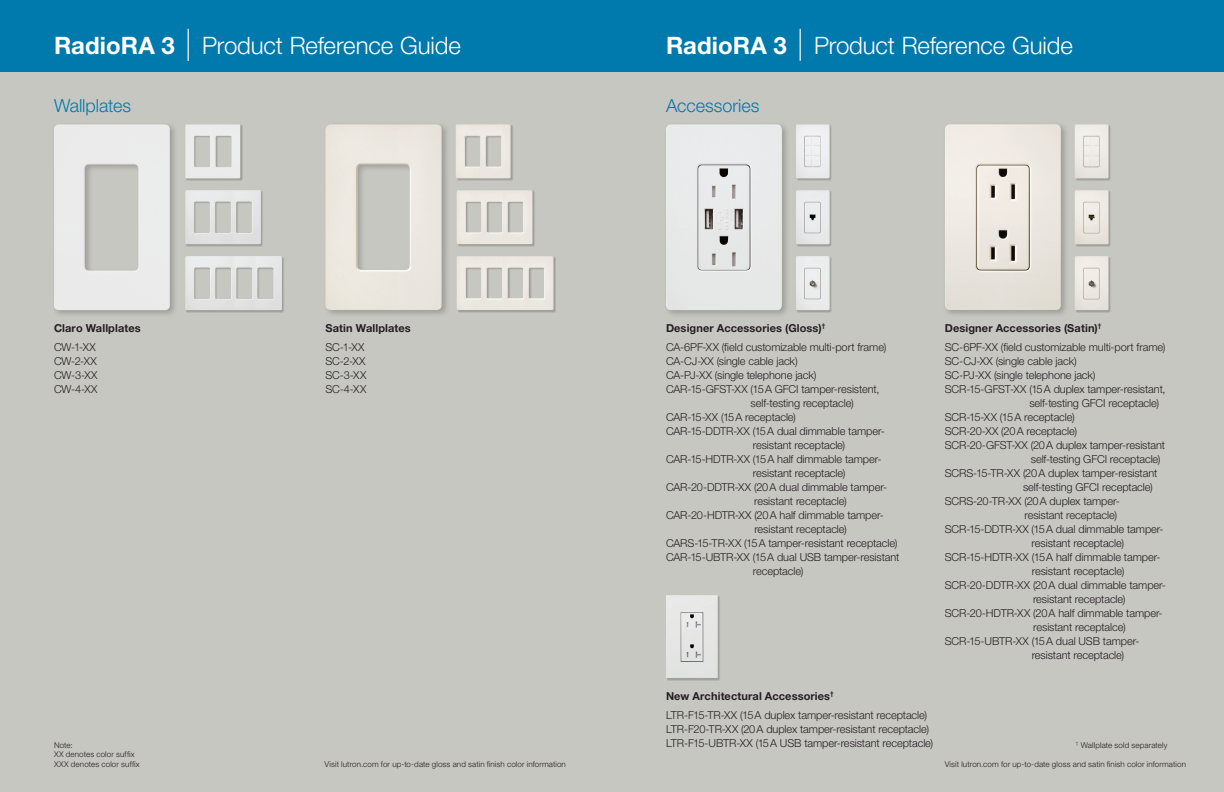
<style>
.page{position:relative;width:1224px;height:792px;background:#fff}
.page>*{position:absolute;margin:0;border:0;box-sizing:border-box;transform-origin:0 0}
.t1{font:300 24px "Helvetica Neue LT Std";letter-spacing:-.005em;color:#fff}
.Subhead{font:300 18px "Helvetica Neue LT Std";letter-spacing:-.005em;color:#0079ad}
.Text{font:300 11px/14px "Helvetica Neue LT Std";letter-spacing:-.01em;color:#231f20}
.Paragraph_Header{font:700 11px "Helvetica Neue LT Std";letter-spacing:.01em;color:#231f20}
.Text-2{font:300 8px "Helvetica Neue LT Std";letter-spacing:.015em;color:#231f20}
.s1{font-weight:700}
.s2{font-weight:100;font-size:32px}
</style>
<div class="page">
<div style="left:0;top:63px;width:1224px;height:729px;background:#c7c7c1"></div>
<div style="left:612px;top:0;width:612px;height:72px;background:#0079ad"></div>
<div style="left:0;top:0;width:612px;height:72px;background:#0079ad"></div>
<div style="left:51px;top:122px;width:127px;height:196px;background:#231f20;opacity:.25"></div>
<img style="left:54px;top:124px;width:116px;height:186px">
<div style="left:186px;top:125px;width:57px;height:56px;background:#231f20;opacity:.25"></div>
<img style="left:185px;top:124px;width:55px;height:54px">
<div style="left:185px;top:190px;width:78px;height:57px;background:#a4a49f"></div>
<img style="left:185px;top:190px;width:76px;height:54px">
<div style="left:186px;top:256px;width:99px;height:57px;background:#231f20;opacity:.25"></div>
<img style="left:185px;top:256px;width:97px;height:54px">
<div style="left:664px;top:122px;width:126px;height:196px;background:#231f20;opacity:.25"></div>
<img style="left:666px;top:124px;width:116px;height:186px">
<div style="left:796px;top:256px;width:36px;height:57px;background:#a6a6a1"></div>
<img style="left:796px;top:256px;width:34px;height:54px">
<div style="left:796px;top:190px;width:36px;height:57px;background:#a6a6a1"></div>
<img style="left:796px;top:190px;width:34px;height:54px">
<div style="left:796px;top:124px;width:36px;height:57px;background:#231f20;opacity:.25"></div>
<img style="left:796px;top:124px;width:34px;height:54px">
<div style="left:1075px;top:256px;width:36px;height:57px;background:#a4a49f"></div>
<img style="left:1075px;top:256px;width:34px;height:54px">
<div style="left:1075px;top:190px;width:36px;height:57px;background:#231f20;opacity:.25"></div>
<img style="left:1075px;top:190px;width:34px;height:54px">
<div style="left:943px;top:122px;width:126px;height:196px;background:#231f20;opacity:.25"></div>
<img style="left:945px;top:124px;width:116px;height:186px">
<div style="left:1075px;top:124px;width:36px;height:57px;background:#231f20;opacity:.25"></div>
<img style="left:1075px;top:124px;width:34px;height:54px">
<div style="left:323px;top:122px;width:127px;height:196px;background:#231f20;opacity:.25"></div>
<img style="left:325px;top:124px;width:117px;height:186px">
<div style="left:456px;top:124px;width:57px;height:57px;background:#231f20;opacity:.25"></div>
<img style="left:456px;top:124px;width:55px;height:54px">
<div style="left:457px;top:191px;width:78px;height:56px;background:#231f20;opacity:.25"></div>
<img style="left:457px;top:190px;width:75px;height:54px">
<div style="left:457px;top:257px;width:99px;height:56px;background:#231f20;opacity:.25"></div>
<img style="left:457px;top:256px;width:96px;height:54px">
<div style="left:666px;top:595px;width:54px;height:86px;background:#a1a09b"></div>
<img style="left:666px;top:595px;width:52px;height:83px">
<h1 class="t1" style="left:54px;top:31px;width:408px"><span class="s1">RadioRA 3</span> <span class="s2">|</span> Product Reference Guide</h1>
<h1 class="t1" style="left:666px;top:31px;width:408px"><span class="s1">RadioRA 3</span> <span class="s2">|</span> Product Reference Guide</h1>
<p class="Subhead" style="left:54px;top:94px;width:79px">Wallplates</p>
<p class="Subhead" style="left:666px;top:94px;width:95px">Accessories</p>
<p class="Paragraph_Header" style="left:54px;top:321px;width:88px">Claro Wallplates</p>
<p class="Text" style="left:54px;top:339px;width:43px">CW-1-XX</p>
<p class="Text" style="left:54px;top:353px;width:44px">CW-2-XX</p>
<p class="Text" style="left:54px;top:367px;width:45px">CW-3-XX</p>
<p class="Text" style="left:54px;top:381px;width:45px">CW-4-XX</p>
<p class="Text-2" style="left:54px;top:740px;width:20px">Note:</p>
<p class="Text-2" style="left:54px;top:750px;width:82px">XX denotes color suffix</p>
<p class="Text-2" style="left:54px;top:759px;width:87px">XXX denotes color suffix</p>
<p class="Paragraph_Header" style="left:325px;top:321px;width:87px">Satin Wallplates</p>
<p class="Text" style="left:325px;top:339px;width:41px">SC-1-XX</p>
<p class="Text" style="left:325px;top:353px;width:42px">SC-2-XX</p>
<p class="Text" style="left:325px;top:367px;width:42px">SC-3-XX</p>
<p class="Text" style="left:325px;top:381px;width:42px">SC-4-XX</p>
<p class="Paragraph_Header" style="left:666px;top:321px;width:161px">Designer Accessories (Gloss)<sup>†</sup></p>
<p class="Text" style="left:666px;top:339px;width:222px">CA-6PF-XX (field customizable multi-port frame)</p>
<p class="Text" style="left:666px;top:353px;width:133px">CA-CJ-XX (single cable jack)</p>
<p class="Text" style="left:666px;top:367px;width:152px">CA-PJ-XX (single telephone jack)</p>
<p class="Text" style="left:751px;top:381px;width:130px;text-indent:-85px">CAR-15-GFST-XX (15A GFCI tamper-resistent, self-testing receptacle)</p>
<p class="Text" style="left:666px;top:409px;width:131px">CAR-15-XX (15A receptacle)</p>
<p class="Text" style="left:753px;top:423px;width:134px;text-indent:-87px">CAR-15-DDTR-XX (15A dual dimmable tamper&shy;resistant receptacle)</p>
<p class="Text" style="left:753px;top:451px;width:130px;text-indent:-87px">CAR-15-HDTR-XX (15A half dimmable tamper&shy;resistant receptacle)</p>
<p class="Text" style="left:754px;top:479px;width:134px;text-indent:-88px">CAR-20-DDTR-XX (20A dual dimmable tamper&shy;resistant receptacle)</p>
<p class="Text" style="left:754px;top:507px;width:131px;text-indent:-88px">CAR-20-HDTR-XX (20A half dimmable tamper&shy;resistant receptacle)</p>
<p class="Text" style="left:666px;top:535px;width:233px">CARS-15-TR-XX (15A tamper-resistant receptacle)</p>
<p class="Text" style="left:753px;top:549px;width:148px;text-indent:-87px">CAR-15-UBTR-XX (15A dual USB tamper-resistant receptacle)</p>
<p class="Paragraph_Header" style="left:945px;top:321px;width:158px">Designer Accessories (Satin)<sup>†</sup></p>
<p class="Text" style="left:945px;top:339px;width:222px">SC-6PF-XX (field customizable multi-port frame)</p>
<p class="Text" style="left:945px;top:353px;width:133px">SC-CJ-XX (single cable jack)</p>
<p class="Text" style="left:945px;top:367px;width:152px">SC-PJ-XX (single telephone jack)</p>
<p class="Text" style="left:1029px;top:381px;width:138px;text-indent:-85px">SCR-15-GFST-XX (15A duplex tamper-resistant, self-testing GFCI receptacle)</p>
<p class="Text" style="left:945px;top:409px;width:132px">SCR-15-XX (15A receptacle)</p>
<p class="Text" style="left:945px;top:423px;width:134px">SCR-20-XX (20A receptacle)</p>
<p class="Text" style="left:1031px;top:437px;width:136px;text-indent:-86px">SCR-20-GFST-XX (20A duplex tamper-resistant self-testing GFCI receptacle)</p>
<p class="Text" style="left:1023px;top:465px;width:136px;text-indent:-78px">SCRS-15-TR-XX (20A duplex tamper-resistant self-testing GFCI receptacle)</p>
<p class="Text" style="left:945px;top:493px;width:177px;text-align:right">SCRS-20-TR-XX (20A duplex tamper&shy;resistant receptacle)</p>
<p class="Text" style="left:1032px;top:521px;width:134px;text-indent:-87px">SCR-15-DDTR-XX (15A dual dimmable tamper&shy;resistant receptacle)</p>
<p class="Text" style="left:1032px;top:549px;width:130px;text-indent:-87px">SCR-15-HDTR-XX (15A half dimmable tamper&shy;resistant receptacle)</p>
<p class="Text" style="left:1033px;top:577px;width:134px;text-indent:-88px">SCR-20-DDTR-XX (20A dual dimmable tamper&shy;resistant receptacle)</p>
<p class="Text" style="left:1033px;top:605px;width:131px;text-indent:-88px">SCR-20-HDTR-XX (20A half dimmable tamper&shy;resistant receptalce)</p>
<p class="Text" style="left:1032px;top:633px;width:109px;text-indent:-87px">SCR-15-UBTR-XX (15A dual USB tamper&shy;resistant receptacle)</p>
<p class="Paragraph_Header" style="left:666px;top:689px;width:169px">New Architectural Accessories<sup>†</sup></p>
<p class="Text" style="left:666px;top:707px;width:263px">LTR-F15-TR-XX (15A duplex tamper-resistant receptacle)</p>
<p class="Text" style="left:666px;top:721px;width:265px">LTR-F20-TR-XX (20A duplex tamper-resistant receptacle)</p>
<p class="Text" style="left:666px;top:735px;width:269px">LTR-F15-UBTR-XX (15A USB tamper-resistant receptacle)</p>
<p class="Text-2" style="left:1076px;top:740px;width:93px"><sup>†</sup> Wallplate sold separately</p>
<p class="Text-2" style="left:325px;top:759px;width:243px">Visit lutron.com for up-to-date gloss and satin finish color information</p>
<p class="Text-2" style="left:945px;top:759px;width:243px">Visit lutron.com for up-to-date gloss and satin finish color information</p>
</div>
